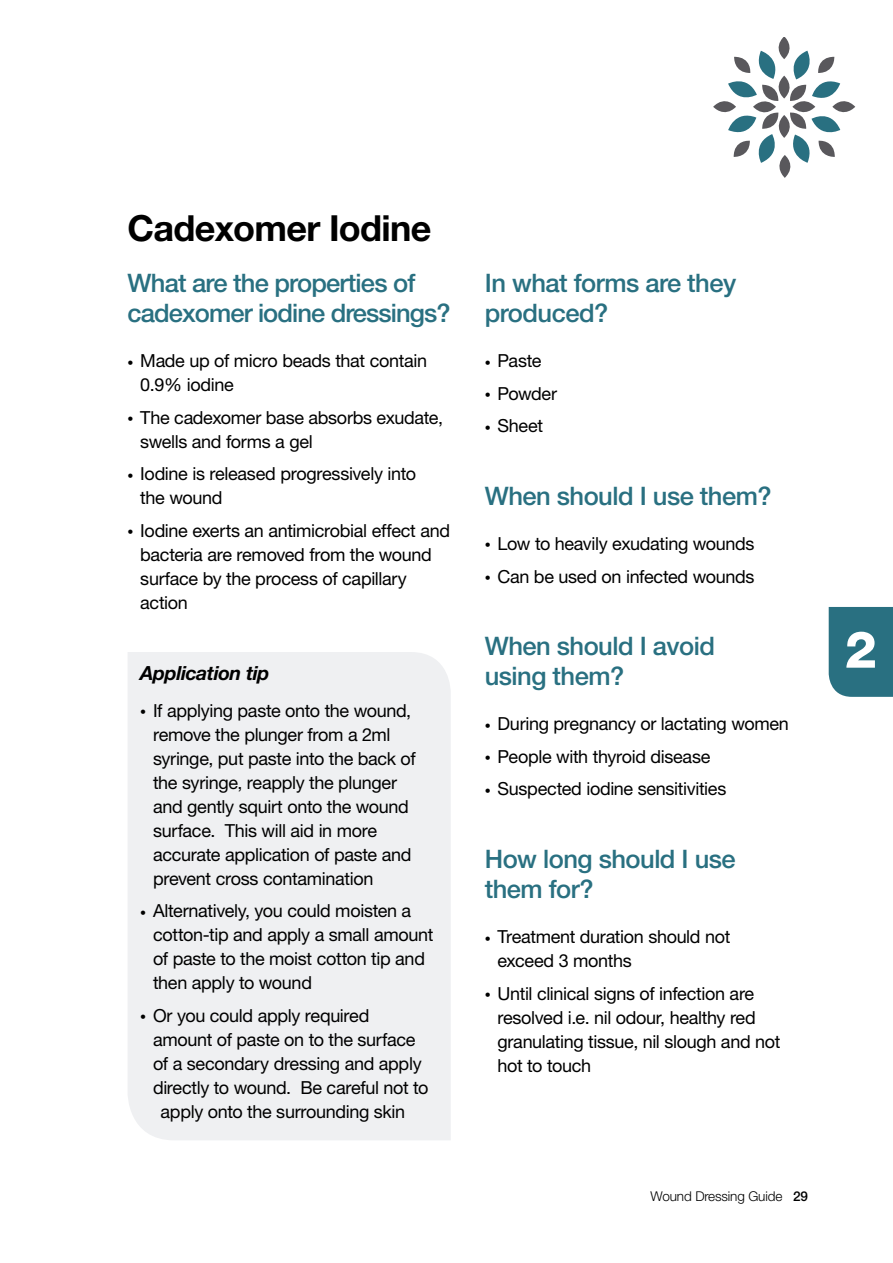
<style>
.page{position:relative;width:893px;height:1263px;background:#fff}
.page>*{position:absolute;margin:0;border:0;box-sizing:border-box;transform-origin:0 0}
.t1{font:800 51px "Helvetica Neue";color:#fff}
.t2{font:700 36px "Helvetica Neue";letter-spacing:-.02em;color:#000}
.t3{font:500 25.5px/30px "Helvetica Neue";letter-spacing:-.02em;color:#297081}
.t4{font:italic 700 19.5px "Helvetica Neue";letter-spacing:-.02em;color:#000}
.t5{font:18px/24px "Helvetica Neue";letter-spacing:-.02em;color:#000}
.t6{font:300 13.5px "Helvetica Neue";letter-spacing:-.01em;color:#000}
.s1{font-size:12px}
.s2{font-weight:500}
</style>
<div class="page">
<svg style="left:713px;top:37px;width:142px;height:141px"></svg>
<div style="left:829px;top:607px;width:64px;height:90px;background:#297081"></div>
<div style="left:128px;top:652px;width:323px;height:488px;background:#eff0f2"></div>
<h2 class="t2" style="left:128px;top:206px;width:305px">Cadexomer Iodine</h2>
<h3 class="t3" style="left:128px;top:268px;width:325px">What are the properties of cadexomer iodine dressings?</h3>
<p class="t5" style="left:140px;top:349px;width:288px;text-indent:-13px"><span class="s1">•</span> Made up of micro beads that contain<br>0.9% iodine</p>
<p class="t5" style="left:140px;top:405px;width:304px;text-indent:-13px"><span class="s1">•</span> The cadexomer base absorbs exudate, swells and forms a gel</p>
<p class="t5" style="left:140px;top:462px;width:277px;text-indent:-13px"><span class="s1">•</span> Iodine is released progressively into the wound</p>
<p class="t5" style="left:140px;top:518px;width:311px;text-indent:-13px"><span class="s1">•</span> Iodine exerts an antimicrobial effect and bacteria are removed from the wound surface by the process of capillary action</p>
<p class="t4" style="left:140px;top:661px;width:131px">Application tip</p>
<p class="t5" style="left:153px;top:698px;width:264px;text-indent:-13px"><span class="s1">•</span> If applying paste onto the wound, remove the plunger from a 2ml syringe, put paste into the back of the syringe, reapply the plunger and gently squirt onto the wound surface. This will aid in more accurate application of paste and prevent cross contamination</p>
<p class="t5" style="left:153px;top:899px;width:282px;text-indent:-13px"><span class="s1">•</span> Alternatively, you could moisten a cotton-tip and apply a small amount of paste to the moist cotton tip and then apply to wound</p>
<p class="t5" style="left:140px;top:1003px;width:231px"><span class="s1">•</span> Or you could apply required</p>
<p class="t5" style="left:153px;top:1027px;width:264px">amount of paste on to the surface</p>
<p class="t5" style="left:153px;top:1051px;width:270px">of a secondary dressing and apply</p>
<p class="t5" style="left:153px;top:1075px;width:277px">directly to wound. Be careful not to</p>
<p class="t5" style="left:161px;top:1099px;width:246px">apply onto the surrounding skin</p>
<h3 class="t3" style="left:485px;top:268px;width:253px">In what forms are they produced?</h3>
<p class="t5" style="left:485px;top:349px;width:58px"><span class="s1">•</span> Paste</p>
<p class="t5" style="left:485px;top:381px;width:74px"><span class="s1">•</span> Powder</p>
<p class="t5" style="left:485px;top:414px;width:60px"><span class="s1">•</span> Sheet</p>
<h3 class="t3" style="left:485px;top:480px;width:288px">When should I use them?</h3>
<p class="t5" style="left:485px;top:531px;width:271px"><span class="s1">•</span> Low to heavily exudating wounds</p>
<p class="t5" style="left:485px;top:564px;width:271px"><span class="s1">•</span> Can be used on infected wounds</p>
<h3 class="t3" style="left:485px;top:631px;width:232px">When should I avoid using them?</h3>
<p class="t5" style="left:485px;top:712px;width:306px"><span class="s1">•</span> During pregnancy or lactating women</p>
<p class="t5" style="left:485px;top:744px;width:227px"><span class="s1">•</span> People with thyroid disease</p>
<p class="t5" style="left:485px;top:777px;width:243px"><span class="s1">•</span> Suspected iodine sensitivities</p>
<h3 class="t3" style="left:485px;top:844px;width:253px">How long should I use them for?</h3>
<p class="t5" style="left:497px;top:924px;width:234px;text-indent:-13px"><span class="s1">•</span> Treatment duration should not exceed 3 months</p>
<p class="t5" style="left:497px;top:981px;width:284px;text-indent:-13px"><span class="s1">•</span> Until clinical signs of infection are resolved i.e. nil odour, healthy red granulating tissue, nil slough and not hot to touch</p>
<p class="t6" style="left:651px;top:1188px;width:159px">Wound Dressing Guide <span class="s2">29</span></p>
<h1 class="t1" style="left:845px;top:619px;width:34px">2</h1>
</div>
